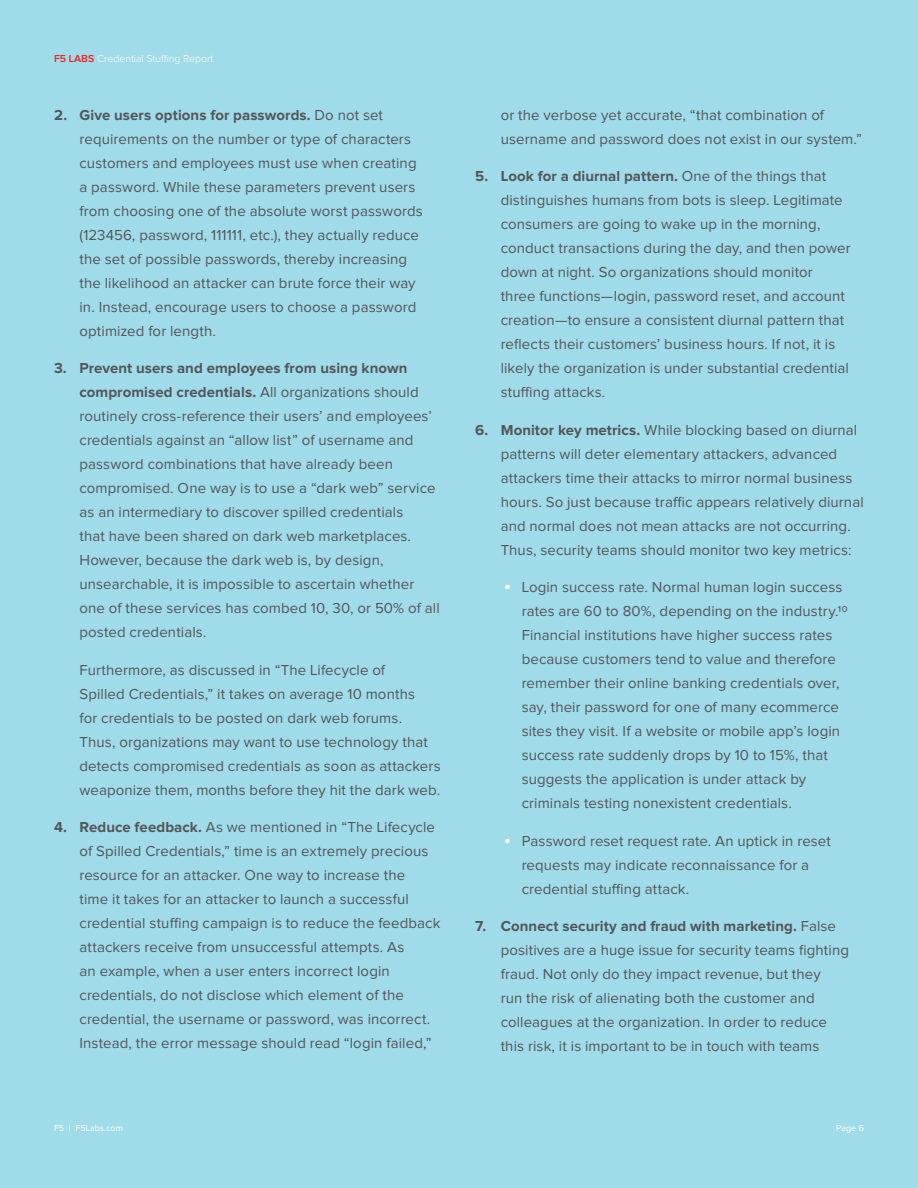
<style>
.page{position:relative;width:918px;height:1188px;background:#9fdbe8}
.page>*{position:absolute;margin:0;border:0;box-sizing:border-box;transform-origin:0 0}
.t1{font:15px/24px "Proxima Nova";letter-spacing:.005em;color:#54555a}
.t2{font:300 10.5px "Proxima Nova";color:#fff}
.t3{font:9px "Proxima Nova";color:#fff}
.s1{font-weight:600;color:#ee2123}
.s2{font-weight:700}
.s3{font-style:italic;font-size:21px;color:#fff}
</style>
<div class="page">
<p class="t2" style="left:54px;top:54px;width:161px"><span class="s1">F5 LABS</span> Credential Stuffing Report</p>
<p class="t1" style="left:80px;top:103px;width:345px;text-indent:-26px"><span class="s2">2. Give users options for passwords.</span> Do not set requirements on the number or type of characters customers and employees must use when creating a password. While these parameters prevent users from choosing one of the absolute worst passwords (123456, password, 111111, etc.), they actually reduce the set of possible passwords, thereby increasing the likelihood an attacker can brute force their way in. Instead, encourage users to choose a password optimized for length.</p>
<p class="t1" style="left:80px;top:357px;width:362px;text-indent:-26px"><span class="s2">3. Prevent users and employees from using known compromised credentials.</span> All organizations should routinely cross-reference their users’ and employees’ credentials against an “allow list” of username and password combinations that have already been compromised. One way is to use a “dark web” service as an intermediary to discover spilled credentials<br>that have been shared on dark web marketplaces.<br>However, because the dark web is, by design, unsearchable, it is impossible to ascertain whether one of these services has combed 10, 30, or 50% of all posted credentials.</p>
<p class="t1" style="left:80px;top:658px;width:363px">Furthermore, as discussed in “The Lifecycle of<br>Spilled Credentials,” it takes on average 10 months<br>for credentials to be posted on dark web forums.<br>Thus, organizations may want to use technology that detects compromised credentials as soon as attackers weaponize them, months before they hit the dark web.</p>
<p class="t1" style="left:80px;top:816px;width:362px;text-indent:-26px"><span class="s2">4. Reduce feedback.</span> As we mentioned in “The Lifecycle of Spilled Credentials,” time is an extremely precious resource for an attacker. One way to increase the<br>time it takes for an attacker to launch a successful credential stuffing campaign is to reduce the feedback attackers receive from unsuccessful attempts. As<br>an example, when a user enters incorrect login credentials, do not disclose which element of the credential, the username or password, was incorrect.<br>Instead, the error message should read “login failed,”</p>
<p class="t1" style="left:501px;top:103px;width:363px">or the verbose yet accurate, “that combination of username and password does not exist in our system.”</p>
<p class="t1" style="left:501px;top:165px;width:352px;text-indent:-26px"><span class="s2">5. Look for a diurnal pattern.</span> One of the things that distinguishes humans from bots is sleep. Legitimate consumers are going to wake up in the morning, conduct transactions during the day, and then power down at night. So organizations should monitor three functions—login, password reset, and account creation—to ensure a consistent diurnal pattern that reflects their customers’ business hours. If not, it is likely the organization is under substantial credential stuffing attacks.</p>
<p class="t1" style="left:501px;top:418px;width:365px;text-indent:-26px"><span class="s2">6. Monitor key metrics.</span> While blocking based on diurnal patterns will deter elementary attackers, advanced attackers time their attacks to mirror normal business hours. So just because traffic appears relatively diurnal and normal does not mean attacks are not occurring.<br>Thus, security teams should monitor two key metrics:</p>
<p class="t1" style="left:522px;top:576px;width:327px;text-indent:-18px"><span class="s3">•</span> Login success rate. Normal human login success rates are 60 to 80%, depending on the industry.10<br>Financial institutions have higher success rates because customers tend to value and therefore remember their online banking credentials over, say, their password for one of many ecommerce sites they visit. If a website or mobile app’s login success rate suddenly drops by 10 to 15%, that suggests the application is under attack by criminals testing nonexistent credentials.</p>
<p class="t1" style="left:522px;top:829px;width:311px;text-indent:-18px"><span class="s3">•</span> Password reset request rate. An uptick in reset requests may indicate reconnaissance for a credential stuffing attack.</p>
<p class="t1" style="left:501px;top:915px;width:350px;text-indent:-26px"><span class="s2">7. Connect security and fraud with marketing.</span> False positives are a huge issue for security teams fighting fraud. Not only do they impact revenue, but they<br>run the risk of alienating both the customer and colleagues at the organization. In order to reduce this risk, it is important to be in touch with teams</p>
<p class="t3" style="left:54px;top:1124px;width:71px">F5 | F5Labs.com</p>
<p class="t3" style="left:836px;top:1124px;width:29px">Page 6</p>
</div>
